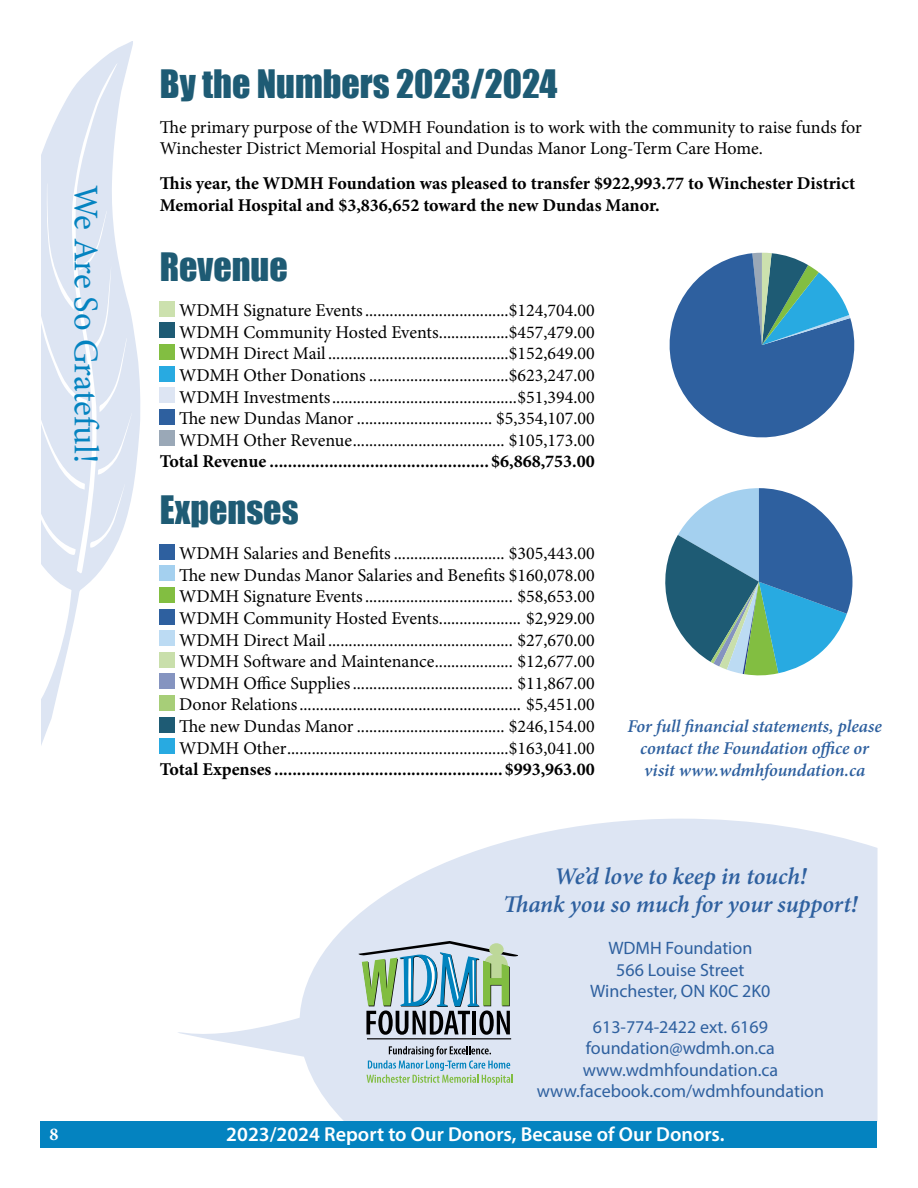
<style>
.page{position:relative;width:918px;height:1188px;background:#fff}
.page>*{position:absolute;margin:0;border:0;box-sizing:border-box;transform-origin:0 0}
.t1{font:36px "Impact";color:#1e5b74}
.t2{font:34.65px "Minion Pro";letter-spacing:-.005em;color:#0483c0}
.t3{font:italic 600 24px/28.8px "Minion Pro";letter-spacing:-.005em;color:#2e609f;text-align:center}
.t4{font:600 20.25px "Myriad Pro";color:#fff}
.t5{font:18px/21.6px "Minion Pro";color:#000;text-align:justify}
.t6{font:700 18px/21.6px "Minion Pro";color:#000}
.t7{font:18px/21.6px "Myriad Pro";color:#2e609f;text-align:center}
.t8{font:italic 600 18px/21.6px "Minion Pro";letter-spacing:-.005em;color:#2e609f;text-align:center}
.t9{font:700 18px "Minion Pro";color:#fff}
</style>
<div class="page">
<svg style="left:41px;top:41px;width:100px;height:704px;fill:#dde5f3"></svg>
<svg style="left:300px;top:819px;width:578px;height:302px;background:#e1e8f4"></svg>
<div style="left:40px;top:1121px;width:838px;height:27px;background:#0483c0"></div>
<svg style="left:178px;top:1008px;width:170px;height:57px"></svg>
<svg style="left:367px;top:1046px;width:146px;height:39px;background:#b7ccd1"></svg>
<hr style="left:367px;top:1038px;width:144px;height:1px;background:#000">
<svg style="left:359px;top:941px;width:161px;height:94px;background:#97b1b0"></svg>
<div style="left:160px;top:301px;width:15px;height:15px;background:#cce1ae"></div>
<div style="left:160px;top:323px;width:15px;height:15px;background:#1e5b74"></div>
<div style="left:160px;top:344px;width:15px;height:15px;background:#82be41"></div>
<div style="left:160px;top:366px;width:15px;height:15px;background:#28aae1"></div>
<div style="left:160px;top:388px;width:15px;height:15px;background:#dde5f3"></div>
<div style="left:160px;top:409px;width:15px;height:15px;background:#2e609f"></div>
<div style="left:160px;top:431px;width:15px;height:15px;background:#9aa8b7"></div>
<div style="left:160px;top:544px;width:15px;height:15px;background:#2e609f"></div>
<div style="left:160px;top:566px;width:15px;height:15px;background:#a4d0ef"></div>
<div style="left:160px;top:587px;width:15px;height:15px;background:#82be41"></div>
<div style="left:160px;top:609px;width:15px;height:15px;background:#2e609f"></div>
<div style="left:160px;top:631px;width:15px;height:15px;background:#bcdbf3"></div>
<div style="left:160px;top:652px;width:15px;height:15px;background:#c9dfab"></div>
<div style="left:160px;top:674px;width:15px;height:15px;background:#8594c0"></div>
<div style="left:160px;top:695px;width:15px;height:15px;background:#a7ce78"></div>
<div style="left:160px;top:717px;width:15px;height:15px;background:#1e5b74"></div>
<div style="left:160px;top:739px;width:15px;height:15px;background:#28aae1"></div>
<svg style="left:669px;top:253px;width:186px;height:185px"></svg>
<svg style="left:665px;top:488px;width:187px;height:188px"></svg>
<h2 class="t2" style="left:109px;top:185px;width:280px;rotate:90deg">We Are So Grateful!</h2>
<h1 class="t1" style="left:160px;top:56px;width:399px">By the Numbers 2023/2024</h1>
<p class="t5" style="left:160px;top:116px;width:703px">The primary purpose of the WDMH Foundation is to work with the community to raise funds for<br>Winchester District Memorial Hospital and Dundas Manor Long-Term Care Home.</p>
<p class="t6" style="left:160px;top:173px;width:697px">This year, the WDMH Foundation was pleased to transfer $922,993.77 to Winchester District<br>Memorial Hospital and $3,836,652 toward the new Dundas Manor.</p>
<h1 class="t1" style="left:160px;top:239px;width:129px">Revenue</h1>
<p class="t5" style="left:179px;top:300px;width:417px">WDMH Signature Events...................................$124,704.00<br>WDMH Community Hosted Events.................$457,479.00<br>WDMH Direct Mail............................................$152,649.00<br>WDMH Other Donations ..................................$623,247.00<br>WDMH Investments.............................................$51,394.00<br>The new Dundas Manor ................................. $5,354,107.00<br>WDMH Other Revenue..................................... $105,173.00</p>
<p class="t6" style="left:160px;top:451px;width:437px">Total Revenue ................................................$6,868,753.00</p>
<h1 class="t1" style="left:160px;top:482px;width:140px">Expenses</h1>
<p class="t5" style="left:179px;top:543px;width:417px">WDMH Salaries and Benefits ........................... $305,443.00<br>The new Dundas Manor Salaries and Benefits $160,078.00<br>WDMH Signature Events.................................... $58,653.00<br>WDMH Community Hosted Events.................... $2,929.00<br>WDMH Direct Mail............................................. $27,670.00<br>WDMH Software and Maintenance................... $12,677.00<br>WDMH Office Supplies....................................... $11,867.00<br>Donor Relations...................................................... $5,451.00<br>The new Dundas Manor .................................... $246,154.00<br>WDMH Other......................................................$163,041.00</p>
<p class="t6" style="left:160px;top:759px;width:437px">Total Expenses..................................................$993,963.00</p>
<p class="t8" style="left:627px;top:716px;width:256px">For full financial statements, please contact the Foundation office or visit www.wdmhfoundation.ca</p>
<h3 class="t3" style="left:503px;top:861px;width:356px">We’d love to keep in touch!<br>Thank you so much for your support!</h3>
<p class="t7" style="left:590px;top:937px;width:182px">WDMH Foundation<br>566 Louise Street<br>Winchester, ON K0C 2K0</p>
<p class="t7" style="left:537px;top:1015px;width:289px">613-774-2422 ext. 6169 foundation@wdmh.on.ca www.wdmhfoundation.ca www.facebook.com/wdmhfoundation</p>
<p class="t9" style="left:50px;top:1121px;width:10px">8</p>
<p class="t4" style="left:226px;top:1121px;width:500px">2023/2024 Report to Our Donors, Because of Our Donors.</p>
</div>
